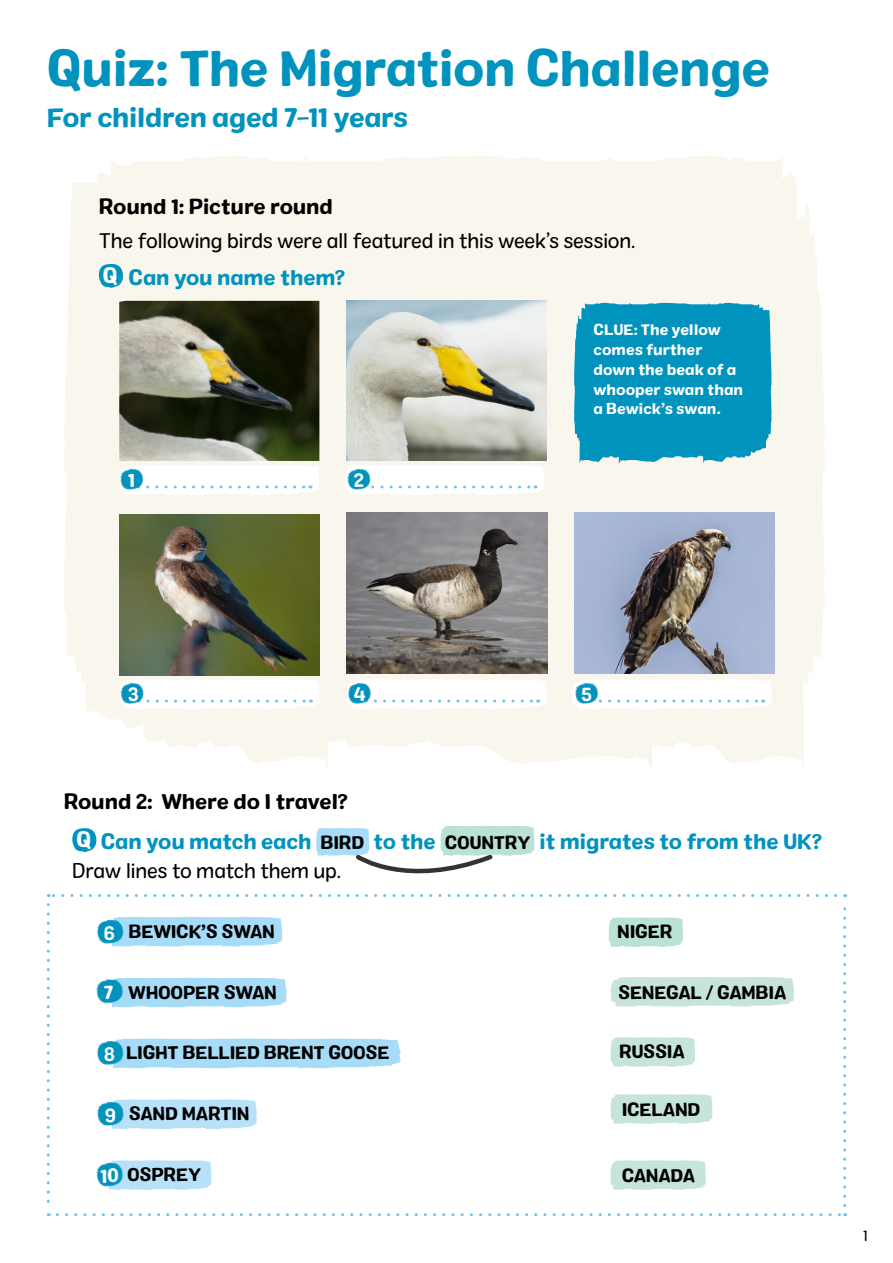
<style>
.page{position:relative;width:893px;height:1263px;background:#fff}
.page>*{position:absolute;margin:0;border:0;box-sizing:border-box;transform-origin:0 0}
.t1{font:49.5px "Colby St Bld";letter-spacing:-.02em;color:#0093bd}
.t2{font:27px "Colby St Bld";letter-spacing:-.02em;color:#0093bd}
.t3{font:21px "Colby St Reg";letter-spacing:-.02em;color:#000}
.t4{font:21px "Colby St Bld";letter-spacing:-.01em;color:#0093bd}
.t5{font:21px "Colby St Bld";letter-spacing:-.01em;color:#000}
.t6{font:18px "Colby St Bld";letter-spacing:-.015em;color:#000}
.t7{font:15px/19.8px "Colby St Bld";letter-spacing:-.005em;color:#fff}
.t8{font:15px "Colby St Reg";color:#000}
.s1{font-size:18px;color:#000}
</style>
<div class="page">
<svg style="left:47px;top:905px;width:3px;height:311px"></svg>
<svg style="left:57px;top:1213px;width:789px;height:3px"></svg>
<svg style="left:843px;top:894px;width:3px;height:311px"></svg>
<svg style="left:48px;top:894px;width:788px;height:3px"></svg>
<svg style="left:64px;top:155px;width:761px;height:612px;background:#f8f6ee"></svg>
<svg style="left:609px;top:917px;width:74px;height:30px;background:#bde2d8"></svg>
<svg style="left:610px;top:1037px;width:85px;height:30px;background:#cae5dd"></svg>
<svg style="left:610px;top:977px;width:184px;height:30px;background:#cae5dd"></svg>
<svg style="left:610px;top:1094px;width:102px;height:30px;background:#cae5dd"></svg>
<svg style="left:610px;top:1160px;width:96px;height:30px;background:#cae5dd"></svg>
<img style="left:96px;top:920px;width:9px;height:24px">
<img style="left:96px;top:980px;width:8px;height:23px">
<img style="left:96px;top:1042px;width:8px;height:22px">
<img style="left:96px;top:1103px;width:10px;height:23px">
<img style="left:96px;top:1165px;width:5px;height:20px">
<svg style="left:316px;top:826px;width:218px;height:48px"></svg>
<img style="left:119px;top:301px;width:200px;height:160px">
<img style="left:346px;top:301px;width:201px;height:160px">
<img style="left:120px;top:515px;width:200px;height:160px">
<img style="left:574px;top:513px;width:200px;height:160px">
<img style="left:347px;top:513px;width:200px;height:160px">
<div style="left:574px;top:303px;width:198px;height:160px;background:#0093bd"></div>
<svg style="left:99px;top:264px;width:24px;height:24px"></svg>
<svg style="left:72px;top:828px;width:24px;height:24px"></svg>
<svg style="left:105px;top:917px;width:177px;height:30px;background:#a0d9f3"></svg>
<svg style="left:104px;top:978px;width:183px;height:29px;background:#9dd8f3"></svg>
<svg style="left:104px;top:1038px;width:297px;height:30px;background:#a4dbf4"></svg>
<svg style="left:106px;top:1099px;width:151px;height:30px;background:#addcf4"></svg>
<svg style="left:101px;top:1160px;width:110px;height:30px;background:#a4d7f1"></svg>
<svg style="left:119px;top:465px;width:200px;height:30px"></svg>
<svg style="left:344px;top:465px;width:200px;height:30px"></svg>
<svg style="left:120px;top:679px;width:200px;height:30px"></svg>
<svg style="left:347px;top:679px;width:200px;height:30px"></svg>
<svg style="left:572px;top:679px;width:200px;height:30px"></svg>
<h1 class="t1" style="left:47px;top:37px;width:725px">Quiz: The Migration Challenge</h1>
<h2 class="t2" style="left:47px;top:100px;width:363px">For children aged 7-11 years</h2>
<p class="t5" style="left:99px;top:193px;width:236px">Round 1: Picture round</p>
<p class="t3" style="left:99px;top:228px;width:538px">The following birds were all featured in this week’s session.</p>
<p class="t4" style="left:129px;top:264px;width:218px">Can you name them?</p>
<p class="t7" style="left:594px;top:320px;width:151px">CLUE: The yellow comes further down the beak of a whooper swan than a Bewick’s swan.</p>
<p class="t5" style="left:64px;top:788px;width:286px">Round 2: Where do I travel?</p>
<p class="t4" style="left:101px;top:828px;width:723px">Can you match each <span class="s1">BIRD</span> to the <span class="s1">COUNTRY</span> it migrates to from the UK?</p>
<p class="t3" style="left:72px;top:858px;width:270px">Draw lines to match them up.</p>
<p class="t6" style="left:128px;top:920px;width:148px">BEWICK’S SWAN</p>
<p class="t6" style="left:617px;top:920px;width:57px">NIGER</p>
<p class="t6" style="left:128px;top:980px;width:150px">WHOOPER SWAN</p>
<p class="t6" style="left:618px;top:981px;width:170px">SENEGAL / GAMBIA</p>
<p class="t6" style="left:126px;top:1041px;width:265px">LIGHT BELLIED BRENT GOOSE</p>
<p class="t6" style="left:619px;top:1040px;width:67px">RUSSIA</p>
<p class="t6" style="left:129px;top:1102px;width:122px">SAND MARTIN</p>
<p class="t6" style="left:622px;top:1098px;width:80px">ICELAND</p>
<p class="t6" style="left:127px;top:1163px;width:75px">OSPREY</p>
<p class="t6" style="left:622px;top:1164px;width:75px">CANADA</p>
<p class="t8" style="left:863px;top:1227px;width:6px">1</p>
</div>
